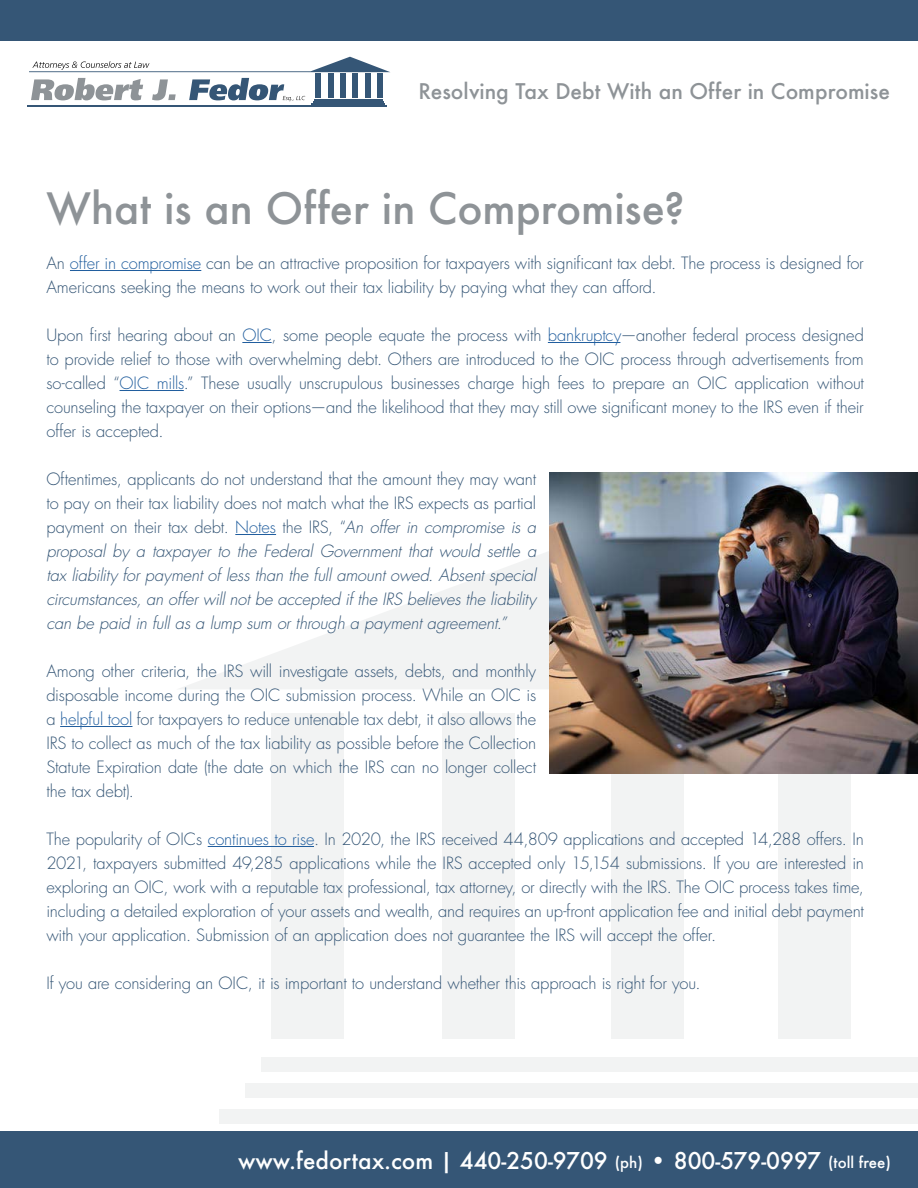
<style>
.page{position:relative;width:918px;height:1188px;background:#fff}
.page>*{position:absolute;margin:0;border:0;box-sizing:border-box;transform-origin:0 0}
.t1{font:500 42px "Futura";color:#8e9397}
.t2{font:500 22.5px "Futura";color:#fff}
.t3{font:500 21px "Futura";color:#8e9397}
.t4{font:300 16.5px/24px "Futura Std";letter-spacing:-.01em;color:#355676;text-align:justify}
.t5{font:italic 300 16.5px/24px "Futura Std";color:#355676}
.s1{color:#215e9e}
.s2{font-style:normal}
.s3{font-style:normal;color:#215e9e}
.s4{font-size:15px}
</style>
<div class="page">
<div style="left:779px;top:713px;width:72px;height:326px;background:#f2f3f3"></div>
<svg style="left:179px;top:480px;width:371px;height:209px"></svg>
<div style="left:219px;top:1109px;width:699px;height:15px;background:#f2f3f3"></div>
<div style="left:245px;top:1083px;width:673px;height:15px;background:#f2f3f3"></div>
<div style="left:271px;top:713px;width:72px;height:326px;background:#f2f3f3"></div>
<div style="left:261px;top:1057px;width:657px;height:15px;background:#f2f3f3"></div>
<div style="left:611px;top:713px;width:72px;height:326px;background:#f2f3f3"></div>
<div style="left:442px;top:713px;width:72px;height:326px;background:#f2f3f3"></div>
<hr style="left:70px;top:270px;width:131px;height:1px;background:#215e9e">
<hr style="left:242px;top:342px;width:30px;height:1px;background:#215e9e">
<hr style="left:548px;top:342px;width:72px;height:1px;background:#215e9e">
<hr style="left:120px;top:390px;width:64px;height:1px;background:#215e9e">
<hr style="left:235px;top:534px;width:41px;height:1px;background:#215e9e">
<hr style="left:60px;top:726px;width:72px;height:1px;background:#215e9e">
<hr style="left:208px;top:846px;width:106px;height:1px;background:#215e9e">
<div style="left:0;top:0;width:918px;height:40px;background:#355676"></div>
<svg style="left:31px;top:78px;width:112px;height:22px"></svg>
<svg style="left:152px;top:79px;width:24px;height:21px"></svg>
<svg style="left:189px;top:78px;width:116px;height:23px"></svg>
<hr style="left:27px;top:105px;width:359px;height:1px;background:#355676">
<div style="left:353px;top:74px;width:5px;height:24px;background:#355676"></div>
<div style="left:365px;top:74px;width:5px;height:24px;background:#355676"></div>
<div style="left:377px;top:74px;width:5px;height:24px;background:#355676"></div>
<svg style="left:29px;top:57px;width:361px;height:15px"></svg>
<hr style="left:311px;top:103px;width:74px;height:1px;background:#355676">
<hr style="left:313px;top:101px;width:71px;height:1px;background:#355676">
<div style="left:315px;top:74px;width:6px;height:24px;background:#355676"></div>
<hr style="left:314px;top:99px;width:69px;height:1px;background:#355676">
<div style="left:340px;top:74px;width:6px;height:24px;background:#355676"></div>
<div style="left:328px;top:74px;width:5px;height:24px;background:#355676"></div>
<div style="left:0;top:1132px;width:918px;height:56px;background:#355676"></div>
<img style="left:550px;top:473px;width:368px;height:300px">
<p class="t3" style="left:419px;top:77px;width:473px">Resolving Tax Debt With an Offer in Compromise</p>
<h1 class="t1" style="left:46px;top:179px;width:640px">What is an Offer in Compromise?</h1>
<p class="t4" style="left:46px;top:251px;width:819px">An <span class="s1">offer in compromise</span> can be an attractive proposition for taxpayers with significant tax debt. The process is designed for<br>Americans seeking the means to work out their tax liability by paying what they can afford.</p>
<p class="t4" style="left:46px;top:323px;width:819px">Upon first hearing about an <span class="s1">OIC</span>, some people equate the process with <span class="s1">bankruptcy</span>—another federal process designed to provide relief to those with overwhelming debt. Others are introduced to the OIC process through advertisements from so-called “<span class="s1">OIC mills</span>.” These usually unscrupulous businesses charge high fees to prepare an OIC application without counseling the taxpayer on their options—and the likelihood that they may still owe significant money to the IRS even if their offer is accepted.</p>
<p class="t5" style="left:46px;top:467px;width:495px"><span class="s2">Oftentimes, applicants do not understand that the amount they may want to pay on their tax liability does not match what the IRS expects as partial payment on their tax debt.</span> <span class="s3">Notes</span> <span class="s2">the IRS, “</span>An offer in compromise is a proposal by a taxpayer to the Federal Government that would settle a tax liability for payment of less than the full amount owed. Absent special circumstances, an offer will not be accepted if the IRS believes the liability can be paid in full as a lump sum or through a payment agreement.”</p>
<p class="t4" style="left:46px;top:659px;width:491px">Among other criteria, the IRS will investigate assets, debts, and monthly disposable income during the OIC submission process. While an OIC is a <span class="s1">helpful tool</span> for taxpayers to reduce untenable tax debt, it also allows the IRS to collect as much of the tax liability as possible before the Collection Statute Expiration date (the date on which the IRS can no longer collect the tax debt).</p>
<p class="t4" style="left:46px;top:827px;width:819px">The popularity of OICs <span class="s1">continues to rise</span>. In 2020, the IRS received 44,809 applications and accepted 14,288 offers. In 2021, taxpayers submitted 49,285 applications while the IRS accepted only 15,154 submissions. If you are interested in exploring an OIC, work with a reputable tax professional, tax attorney, or directly with the IRS. The OIC process takes time, including a detailed exploration of your assets and wealth, and requires an up-front application fee and initial debt payment with your application. Submission of an application does not guarantee the IRS will accept the offer.</p>
<p class="t4" style="left:46px;top:971px;width:656px">If you are considering an OIC, it is important to understand whether this approach is right for you.</p>
<h2 class="t2" style="left:238px;top:1145px;width:654px">www.fedortax.com | 440-250-9709 <span class="s4">(ph)</span> • 800-579-0997 <span class="s4">(toll free)</span></h2>
</div>
